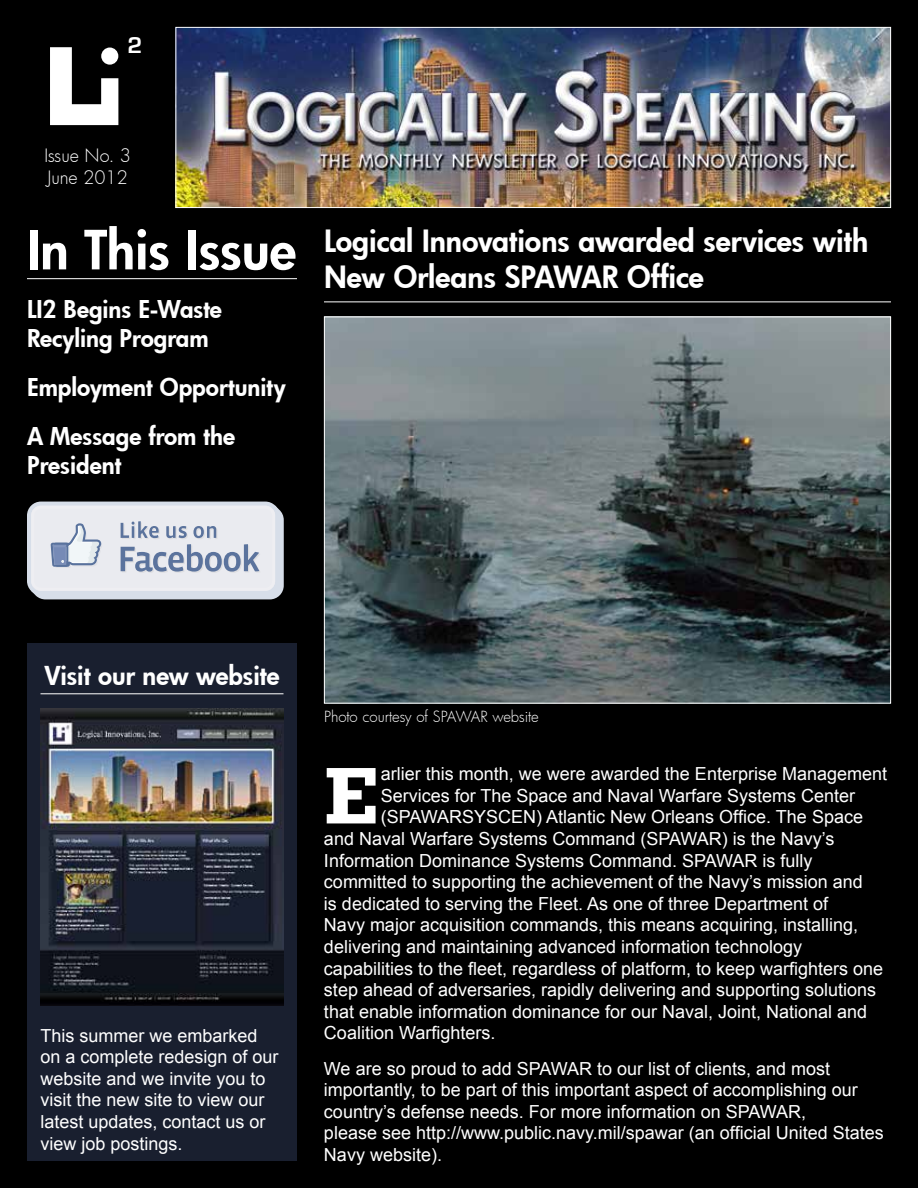
<style>
.page{position:relative;width:918px;height:1188px;background:#000}
.page>*{position:absolute;margin:0;border:0;box-sizing:border-box;transform-origin:0 0}
.t1{font:700 81.6px "Rockwell";color:#fff}
.t2{font:800 52.5px "Futura";color:#fff}
.t3{font:800 30px/36px "Futura";color:#fff}
.t4{font:800 25.5px "Futura";color:#fff}
.t5{font:800 24px/28.8px "Futura";color:#fff}
.t6{font:700 23.7px "Eurostile";color:#fff}
.t7{font:18px/21.6px "Arial";color:#fff}
.t8{font:300 18px/21.6px "Futura";color:#fff}
.t9{font:300 15px "Futura";letter-spacing:-.005em;color:#fff}
</style>
<div class="page">
<img style="left:178px;top:29px;width:711px;height:177px">
<div style="left:176px;top:27px;width:715px;height:181px;border:1px solid #fff"></div>
<svg style="left:50px;top:47px;width:68px;height:78px"></svg>
<div style="left:101px;top:48px;width:17px;height:17px;background:#fff;border-radius:50%"></div>
<div style="left:27px;top:644px;width:270px;height:517px;background:#191f2f"></div>
<hr style="left:324px;top:302px;width:567px;height:1px;background:#fff">
<hr style="left:27px;top:278px;width:270px;height:1px;background:#fff">
<svg style="left:27px;top:502px;width:257px;height:97px;background:#d5d9e3"></svg>
<img style="left:326px;top:319px;width:563px;height:383px">
<hr style="left:40px;top:693px;width:244px;height:1px;background:#fff">
<img style="left:41px;top:708px;width:243px;height:297px">
<h3 class="t6" style="left:127px;top:33px;width:16px">2</h3>
<p class="t8" style="left:44px;top:144px;width:88px">Issue No. 3<br>June 2012</p>
<h2 class="t2" style="left:27px;top:215px;width:271px">In This Issue</h2>
<h3 class="t5" style="left:27px;top:295px;width:197px">LI2 Begins E-Waste<br>Recyling Program</h3>
<h3 class="t5" style="left:27px;top:362px;width:260px;line-height:49.1px">Employment Opportunity<br>A Message from the</h3>
<h3 class="t5" style="left:27px;top:450px;width:96px">President</h3>
<h3 class="t3" style="left:324px;top:223px;width:546px">Logical Innovations awarded services with<br>New Orleans SPAWAR Office</h3>
<h3 class="t4" style="left:44px;top:658px;width:237px">Visit our new website</h3>
<p class="t7" style="left:40px;top:1025px;width:240px">This summer we embarked on a complete redesign of our website and we invite you to visit the new site to view our latest updates, contact us or view job postings.</p>
<p class="t9" style="left:324px;top:707px;width:216px">Photo courtesy of SPAWAR website</p>
<h1 class="t1" style="left:324px;top:747px;width:56px">E</h1>
<p class="t7" style="left:381px;top:763px;width:508px">arlier this month, we were awarded the Enterprise Management</p>
<p class="t7" style="left:381px;top:785px;width:476px">Services for The Space and Naval Warfare Systems Center</p>
<p class="t7" style="left:381px;top:807px;width:484px">(SPAWARSYSCEN) Atlantic New Orleans Office. The Space</p>
<p class="t7" style="left:324px;top:828px;width:512px">and Naval Warfare Systems Command (SPAWAR) is the Navy’s</p>
<p class="t7" style="left:324px;top:850px;width:490px">Information Dominance Systems Command. SPAWAR is fully</p>
<p class="t7" style="left:324px;top:871px;width:540px">committed to supporting the achievement of the Navy’s mission and</p>
<p class="t7" style="left:324px;top:893px;width:506px">is dedicated to serving the Fleet. As one of three Department of</p>
<p class="t7" style="left:324px;top:915px;width:536px">Navy major acquisition commands, this means acquiring, installing,</p>
<p class="t7" style="left:324px;top:936px;width:480px">delivering and maintaining advanced information technology</p>
<p class="t7" style="left:324px;top:958px;width:561px">capabilities to the fleet, regardless of platform, to keep warfighters one</p>
<p class="t7" style="left:324px;top:979px;width:554px">step ahead of adversaries, rapidly delivering and supporting solutions</p>
<p class="t7" style="left:324px;top:1001px;width:545px">that enable information dominance for our Naval, Joint, National and</p>
<p class="t7" style="left:324px;top:1023px;width:173px">Coalition Warfighters.</p>
<p class="t7" style="left:324px;top:1058px;width:561px">We are so proud to add SPAWAR to our list of clients, and most importantly, to be part of this important aspect of accomplishing our country’s defense needs. For more information on SPAWAR,<br>please see http://www.public.navy.mil/spawar (an official United States Navy website).</p>
</div>
